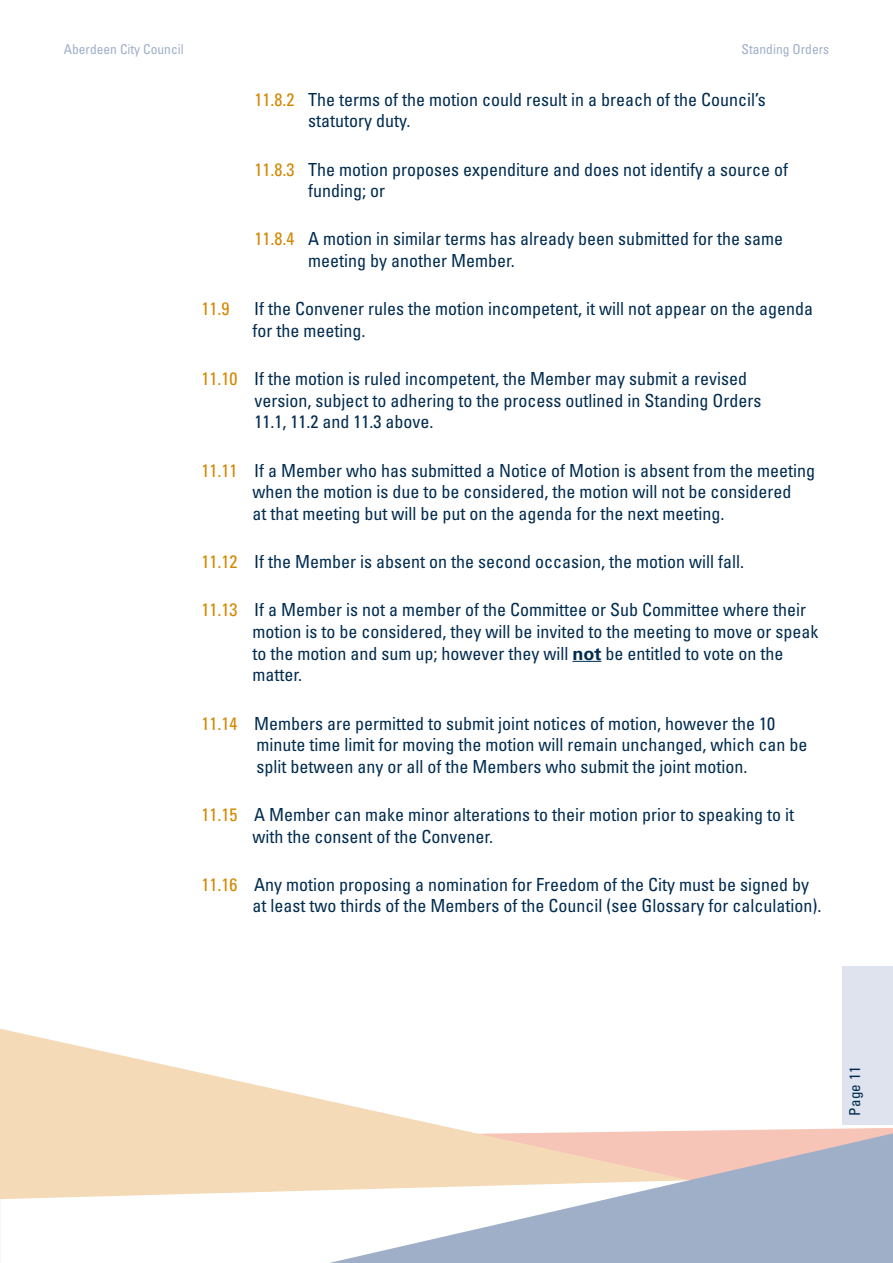
<style>
.page{position:relative;width:893px;height:1263px;background:#fff}
.page>*{position:absolute;margin:0;border:0;box-sizing:border-box;transform-origin:0 0}
.t1{font:condensed 18px/21.6px "Univers";color:#002c50}
.t2{font:condensed 18px "Univers";color:#d38700}
.t3{font:condensed 15px "Univers";letter-spacing:.02em;color:#002c50}
.t4{font:condensed 13.5px "Univers";color:#a0afc8}
.s1{color:#d38700}
.s2{font-weight:700;font-stretch:normal}
</style>
<div class="page">
<svg style="left:329px;top:1129px;width:564px;height:134px;fill:#a0afc8"></svg>
<svg style="left:0;top:1029px;width:690px;height:170px;fill:#f4dab8"></svg>
<div style="left:842px;top:966px;width:51px;height:159px;background:#dee3ed"></div>
<svg style="left:572px;top:661px;width:29px;height:1px"></svg>
<p class="t4" style="left:64px;top:40px;width:121px">Aberdeen City Council</p>
<p class="t4" style="left:741px;top:40px;width:89px">Standing Orders</p>
<p class="t1" style="left:308px;top:88px;width:459px;text-indent:-54px"><span class="s1">11.8.2</span> The terms of the motion could result in a breach of the Council’s statutory duty.</p>
<p class="t1" style="left:308px;top:158px;width:481px;text-indent:-54px"><span class="s1">11.8.3</span> The motion proposes expenditure and does not identify a source of funding; or</p>
<p class="t1" style="left:308px;top:228px;width:476px;text-indent:-54px"><span class="s1">11.8.4</span> A motion in similar terms has already been submitted for the same meeting by another Member.</p>
<p class="t2" style="left:201px;top:297px;width:29px">11.9</p>
<p class="t1" style="left:253px;top:298px;width:562px">If the Convener rules the motion incompetent, it will not appear on the agenda for the meeting.</p>
<p class="t1" style="left:255px;top:367px;width:508px;text-indent:-53px"><span class="s1">11.10</span> If the motion is ruled incompetent, the Member may submit a revised version, subject to adhering to the process outlined in Standing Orders<br>11.1, 11.2 and 11.3 above.</p>
<p class="t1" style="left:253px;top:459px;width:564px;text-indent:-51px"><span class="s1">11.11</span> If a Member who has submitted a Notice of Motion is absent from the meeting when the motion is due to be considered, the motion will not be considered<br>at that meeting but will be put on the agenda for the next meeting.</p>
<p class="t1" style="left:201px;top:550px;width:544px"><span class="s1">11.12</span> If the Member is absent on the second occasion, the motion will fall.</p>
<p class="t1" style="left:253px;top:599px;width:567px;text-indent:-51px"><span class="s1">11.13</span> If a Member is not a member of the Committee or Sub Committee where their motion is to be considered, they will be invited to the meeting to move or speak to the motion and sum up; however they will <span class="s2">not</span> be entitled to vote on the matter.</p>
<p class="t1" style="left:257px;top:712px;width:552px;text-indent:-55px"><span class="s1">11.14</span> Members are permitted to submit joint notices of motion, however the 10 minute time limit for moving the motion will remain unchanged, which can be split between any or all of the Members who submit the joint motion.</p>
<p class="t1" style="left:253px;top:803px;width:543px;text-indent:-51px"><span class="s1">11.15</span> A Member can make minor alterations to their motion prior to speaking to it with the consent of the Convener.</p>
<p class="t1" style="left:253px;top:873px;width:570px;text-indent:-51px"><span class="s1">11.16</span> Any motion proposing a nomination for Freedom of the City must be signed by at least two thirds of the Members of the Council (see Glossary for calculation).</p>
<p class="t3" style="left:845px;top:1116px;width:51px;rotate:-90deg">Page 11</p>
</div>
